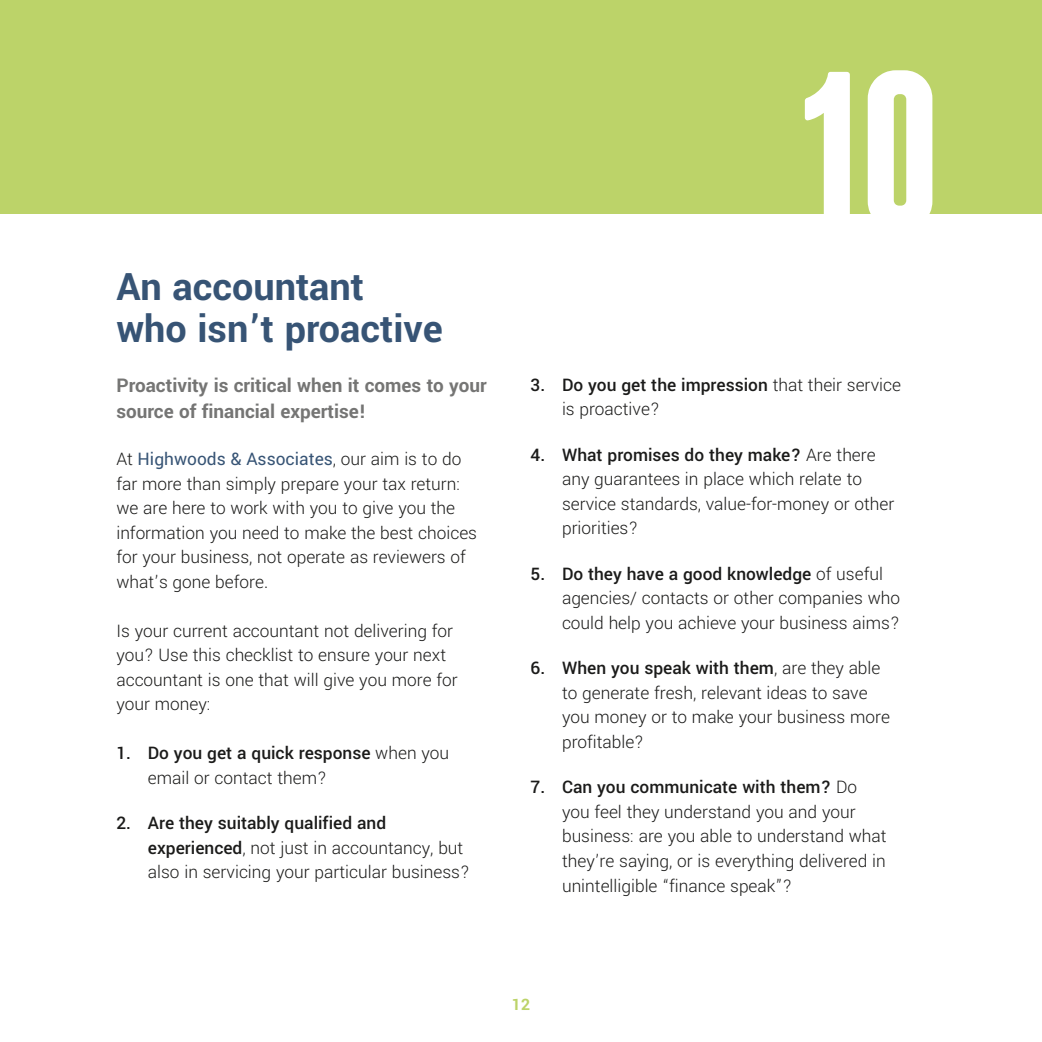
<style>
.page{position:relative;width:1042px;height:1042px;background:#fff}
.page>*{position:absolute;margin:0;border:0;box-sizing:border-box;transform-origin:0 0}
.t1{font:700 222.95px "Franchise Free";color:#fff}
.t2{font:700 42px/42px "Yantramanav";color:#375475}
.t3{font:700 21px/25.2px "Yantramanav";color:#757574}
.t4{font:300 19.25px/24.5px "Yantramanav";color:#1b1b1a}
.t5{font:700 17.5px "Yantramanav";color:#bcd369}
.s1{font-weight:400;color:#375475}
.s2{font-weight:500}
</style>
<div class="page">
<div style="left:0;top:0;width:1042px;height:214px;background:#bcd369"></div>
<h2 class="t2" style="left:116px;top:266px;width:328px">An accountant who isn’t proactive</h2>
<p class="t3" style="left:116px;top:374px;width:372px">Proactivity is critical when it comes to your source of financial expertise!</p>
<p class="t4" style="left:116px;top:447px;width:362px">At <span class="s1">Highwoods &amp; Associates</span>, our aim is to do far more than simply prepare your tax return: we are here to work with you to give you the information you need to make the best choices for your business, not operate as reviewers of what’s gone before.</p>
<p class="t4" style="left:116px;top:618px;width:343px">Is your current accountant not delivering for you? Use this checklist to ensure your next accountant is one that will give you more for your money:</p>
<p class="t4" style="left:148px;top:741px;width:303px;text-indent:-31px"><span class="s2">1. Do you get a quick response</span> when you email or contact them?</p>
<p class="t4" style="left:148px;top:811px;width:323px;text-indent:-31px"><span class="s2">2. Are they suitably qualified and experienced</span>, not just in accountancy, but also in servicing your particular business?</p>
<h1 class="t1" style="left:796px;top:46px;width:147px">10</h1>
<p class="t4" style="left:562px;top:372px;width:340px;text-indent:-31px"><span class="s2">3. Do you get the impression</span> that their service is proactive?</p>
<p class="t4" style="left:562px;top:442px;width:334px;text-indent:-31px"><span class="s2">4. What promises do they make?</span> Are there any guarantees in place which relate to service standards, value-for-money or other priorities?</p>
<p class="t4" style="left:562px;top:562px;width:339px;text-indent:-31px"><span class="s2">5. Do they have a good knowledge</span> of useful agencies/ contacts or other companies who could help you achieve your business aims?</p>
<p class="t4" style="left:562px;top:656px;width:329px;text-indent:-31px"><span class="s2">6. When you speak with them</span>, are they able to generate fresh, relevant ideas to save you money or to make your business more profitable?</p>
<p class="t4" style="left:562px;top:775px;width:326px;text-indent:-31px"><span class="s2">7. Can you communicate with them?</span> Do you feel they understand you and your business: are you able to understand what they’re saying, or is everything delivered in unintelligible “finance speak”?</p>
<p class="t5" style="left:512px;top:993px;width:20px">12</p>
</div>
